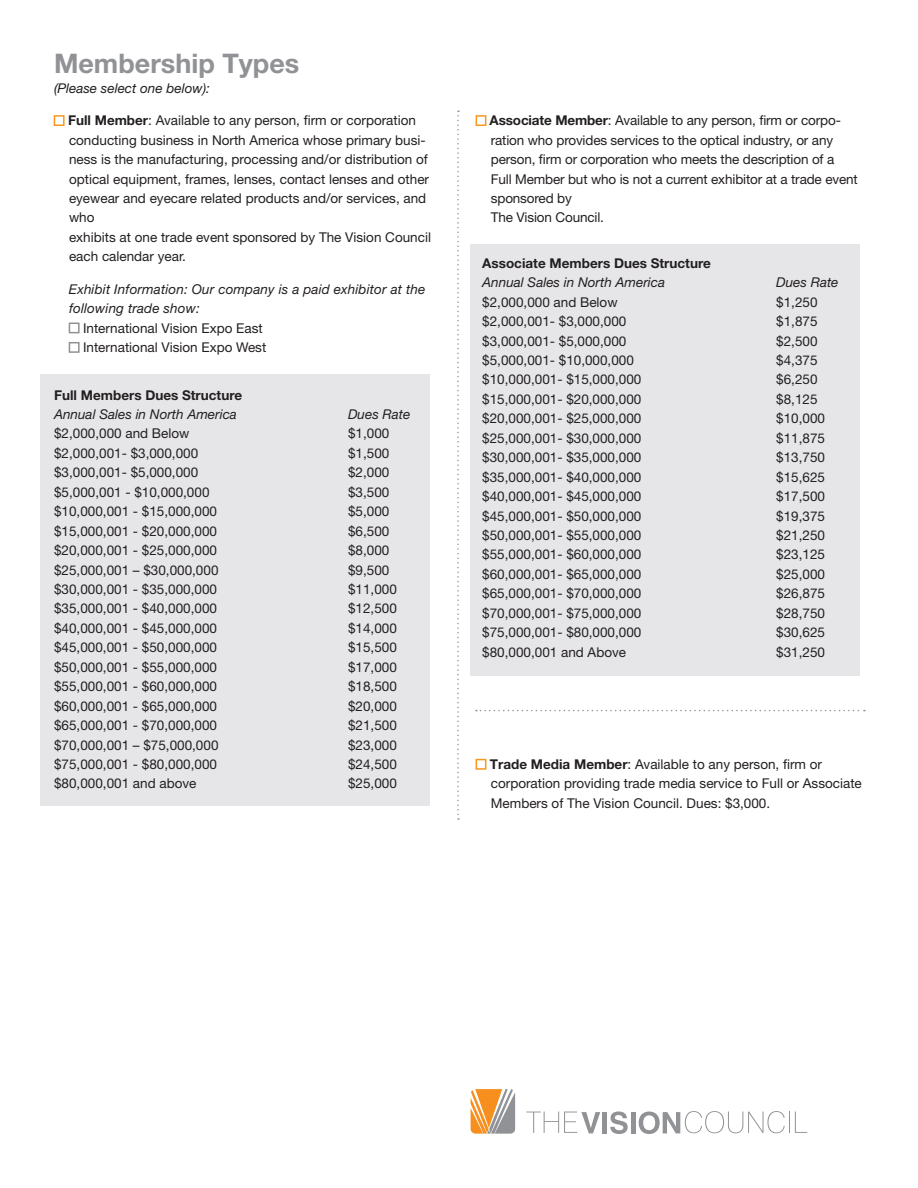
<style>
.page{position:relative;width:918px;height:1188px;background:#fff}
.page>*{position:absolute;margin:0;border:0;box-sizing:border-box;transform-origin:0 0}
.t1{font:700 27px "Helvetica Neue LT Std";color:#919295}
.Body_Copy{font:13.5px "Helvetica Neue LT Std";color:#231f20}
.BC_Square_Bullet_Mul{font:13.5px/19.5px "Helvetica Neue LT Std";color:#231f20}
.BC_Square_Bullet_Mul-2{font:italic 13.5px/19.5px "Helvetica Neue LT Std";letter-spacing:.01em;color:#231f20}
.Body_Copy-2{font:italic 13.5px "Helvetica Neue LT Std";color:#231f20}
.Body_Copy-3{font:700 13.5px "Helvetica Neue LT Std";color:#231f20}
.s1{font-weight:700}
</style>
<div class="page">
<hr style="left:603px;top:1112px;width:4px;height:21px;background:#919295">
<svg style="left:610px;top:1112px;width:18px;height:22px"></svg>
<hr style="left:631px;top:1112px;width:4px;height:21px;background:#919295">
<svg style="left:639px;top:1111px;width:168px;height:23px"></svg>
<svg style="left:526px;top:1112px;width:74px;height:21px"></svg>
<svg style="left:471px;top:1089px;width:44px;height:45px;background:#d6a876"></svg>
<div style="left:40px;top:374px;width:390px;height:432px;background:#e6e6e8"></div>
<div style="left:471px;top:244px;width:389px;height:431px;background:#e6e6e8"></div>
<div style="left:54px;top:115px;width:11px;height:11px;border:2px solid #f7971d"></div>
<div style="left:69px;top:323px;width:11px;height:10px;border:2px solid #919295"></div>
<div style="left:69px;top:342px;width:11px;height:11px;border:2px solid #919295"></div>
<div style="left:476px;top:115px;width:10px;height:11px;border:2px solid #f7971d"></div>
<div style="left:476px;top:759px;width:10px;height:11px;border:2px solid #f7971d"></div>
<svg style="left:457px;top:110px;width:2px;height:710px"></svg>
<svg style="left:476px;top:710px;width:389px;height:1px"></svg>
<p class="t1" style="left:54px;top:47px;width:247px">Membership Types</p>
<p class="BC_Square_Bullet_Mul-2" style="left:54px;top:78px;width:157px">(Please select one below):</p>
<p class="BC_Square_Bullet_Mul" style="left:68px;top:111px;width:365px"><span class="s1">Full Member</span>: Available to any person, firm or corporation conducting business in North America whose primary busi&shy;ness is the manufacturing, processing and/or distribution of optical equipment, frames, lenses, contact lenses and other eyewear and eyecare related products and/or services, and who<br>exhibits at one trade event sponsored by The Vision Council each calendar year.</p>
<p class="BC_Square_Bullet_Mul-2" style="left:69px;top:279px;width:358px">Exhibit Information: Our company is a paid exhibitor at the following trade show:</p>
<p class="BC_Square_Bullet_Mul" style="left:83px;top:318px;width:181px">International Vision Expo East</p>
<p class="BC_Square_Bullet_Mul" style="left:83px;top:337px;width:185px">International Vision Expo West</p>
<p class="Body_Copy-3" style="left:54px;top:386px;width:190px">Full Members Dues Structure</p>
<p class="Body_Copy-2" style="left:54px;top:406px;width:184px">Annual Sales in North America</p>
<p class="Body_Copy-2" style="left:348px;top:406px;width:64px">Dues Rate</p>
<p class="Body_Copy" style="left:54px;top:426px;width:137px">$2,000,000 and Below</p>
<p class="Body_Copy" style="left:348px;top:426px;width:43px">$1,000</p>
<p class="Body_Copy" style="left:54px;top:445px;width:146px">$2,000,001- $3,000,000</p>
<p class="Body_Copy" style="left:348px;top:445px;width:43px">$1,500</p>
<p class="Body_Copy" style="left:54px;top:465px;width:146px">$3,000,001- $5,000,000</p>
<p class="Body_Copy" style="left:348px;top:465px;width:43px">$2,000</p>
<p class="Body_Copy" style="left:54px;top:484px;width:157px">$5,000,001 - $10,000,000</p>
<p class="Body_Copy" style="left:348px;top:484px;width:43px">$3,500</p>
<p class="Body_Copy" style="left:54px;top:503px;width:164px">$10,000,001 - $15,000,000</p>
<p class="Body_Copy" style="left:348px;top:503px;width:43px">$5,000</p>
<p class="Body_Copy" style="left:54px;top:523px;width:164px">$15,000,001 - $20,000,000</p>
<p class="Body_Copy" style="left:348px;top:523px;width:43px">$6,500</p>
<p class="Body_Copy" style="left:54px;top:542px;width:164px">$20,000,001 - $25,000,000</p>
<p class="Body_Copy" style="left:348px;top:542px;width:43px">$8,000</p>
<p class="Body_Copy" style="left:54px;top:562px;width:166px">$25,000,001 – $30,000,000</p>
<p class="Body_Copy" style="left:348px;top:562px;width:43px">$9,500</p>
<p class="Body_Copy" style="left:54px;top:581px;width:164px">$30,000,001 - $35,000,000</p>
<p class="Body_Copy" style="left:348px;top:581px;width:50px">$11,000</p>
<p class="Body_Copy" style="left:54px;top:601px;width:164px">$35,000,001 - $40,000,000</p>
<p class="Body_Copy" style="left:348px;top:601px;width:50px">$12,500</p>
<p class="Body_Copy" style="left:54px;top:620px;width:164px">$40,000,001 - $45,000,000</p>
<p class="Body_Copy" style="left:348px;top:620px;width:50px">$14,000</p>
<p class="Body_Copy" style="left:54px;top:639px;width:164px">$45,000,001 - $50,000,000</p>
<p class="Body_Copy" style="left:348px;top:639px;width:50px">$15,500</p>
<p class="Body_Copy" style="left:54px;top:659px;width:164px">$50,000,001 - $55,000,000</p>
<p class="Body_Copy" style="left:348px;top:659px;width:50px">$17,000</p>
<p class="Body_Copy" style="left:54px;top:678px;width:164px">$55,000,001 - $60,000,000</p>
<p class="Body_Copy" style="left:348px;top:678px;width:50px">$18,500</p>
<p class="Body_Copy" style="left:54px;top:698px;width:164px">$60,000,001 - $65,000,000</p>
<p class="Body_Copy" style="left:348px;top:698px;width:50px">$20,000</p>
<p class="Body_Copy" style="left:54px;top:717px;width:164px">$65,000,001 - $70,000,000</p>
<p class="Body_Copy" style="left:348px;top:717px;width:50px">$21,500</p>
<p class="Body_Copy" style="left:54px;top:737px;width:166px">$70,000,001 – $75,000,000</p>
<p class="Body_Copy" style="left:348px;top:737px;width:50px">$23,000</p>
<p class="Body_Copy" style="left:54px;top:756px;width:164px">$75,000,001 - $80,000,000</p>
<p class="Body_Copy" style="left:348px;top:756px;width:50px">$24,500</p>
<p class="Body_Copy" style="left:54px;top:776px;width:144px">$80,000,001 and above</p>
<p class="Body_Copy" style="left:348px;top:776px;width:50px">$25,000</p>
<p class="BC_Square_Bullet_Mul" style="left:490px;top:111px;width:370px"><span class="s1">Associate Member</span>: Available to any person, firm or corpo&shy;ration who provides services to the optical industry, or any person, firm or corporation who meets the description of a<br>Full Member but who is not a current exhibitor at a trade event sponsored by<br>The Vision Council.</p>
<p class="Body_Copy-3" style="left:482px;top:255px;width:230px">Associate Members Dues Structure</p>
<p class="Body_Copy-2" style="left:482px;top:274px;width:184px">Annual Sales in North America</p>
<p class="Body_Copy-2" style="left:776px;top:274px;width:64px">Dues Rate</p>
<p class="Body_Copy" style="left:482px;top:294px;width:137px">$2,000,000 and Below</p>
<p class="Body_Copy" style="left:776px;top:294px;width:43px">$1,250</p>
<p class="Body_Copy" style="left:482px;top:313px;width:146px">$2,000,001- $3,000,000</p>
<p class="Body_Copy" style="left:776px;top:313px;width:43px">$1,875</p>
<p class="Body_Copy" style="left:482px;top:333px;width:146px">$3,000,001- $5,000,000</p>
<p class="Body_Copy" style="left:776px;top:333px;width:43px">$2,500</p>
<p class="Body_Copy" style="left:482px;top:352px;width:153px">$5,000,001- $10,000,000</p>
<p class="Body_Copy" style="left:776px;top:352px;width:43px">$4,375</p>
<p class="Body_Copy" style="left:482px;top:372px;width:161px">$10,000,001- $15,000,000</p>
<p class="Body_Copy" style="left:776px;top:372px;width:43px">$6,250</p>
<p class="Body_Copy" style="left:482px;top:391px;width:161px">$15,000,001- $20,000,000</p>
<p class="Body_Copy" style="left:776px;top:391px;width:43px">$8,125</p>
<p class="Body_Copy" style="left:482px;top:411px;width:161px">$20,000,001- $25,000,000</p>
<p class="Body_Copy" style="left:776px;top:411px;width:50px">$10,000</p>
<p class="Body_Copy" style="left:482px;top:430px;width:161px">$25,000,001- $30,000,000</p>
<p class="Body_Copy" style="left:776px;top:430px;width:50px">$11,875</p>
<p class="Body_Copy" style="left:482px;top:449px;width:161px">$30,000,001- $35,000,000</p>
<p class="Body_Copy" style="left:776px;top:449px;width:50px">$13,750</p>
<p class="Body_Copy" style="left:482px;top:469px;width:161px">$35,000,001- $40,000,000</p>
<p class="Body_Copy" style="left:776px;top:469px;width:50px">$15,625</p>
<p class="Body_Copy" style="left:482px;top:488px;width:161px">$40,000,001- $45,000,000</p>
<p class="Body_Copy" style="left:776px;top:488px;width:50px">$17,500</p>
<p class="Body_Copy" style="left:482px;top:508px;width:161px">$45,000,001- $50,000,000</p>
<p class="Body_Copy" style="left:776px;top:508px;width:50px">$19,375</p>
<p class="Body_Copy" style="left:482px;top:527px;width:161px">$50,000,001- $55,000,000</p>
<p class="Body_Copy" style="left:776px;top:527px;width:50px">$21,250</p>
<p class="Body_Copy" style="left:482px;top:547px;width:161px">$55,000,001- $60,000,000</p>
<p class="Body_Copy" style="left:776px;top:547px;width:50px">$23,125</p>
<p class="Body_Copy" style="left:482px;top:566px;width:161px">$60,000,001- $65,000,000</p>
<p class="Body_Copy" style="left:776px;top:566px;width:50px">$25,000</p>
<p class="Body_Copy" style="left:482px;top:585px;width:161px">$65,000,001- $70,000,000</p>
<p class="Body_Copy" style="left:776px;top:585px;width:50px">$26,875</p>
<p class="Body_Copy" style="left:482px;top:605px;width:161px">$70,000,001- $75,000,000</p>
<p class="Body_Copy" style="left:776px;top:605px;width:50px">$28,750</p>
<p class="Body_Copy" style="left:482px;top:624px;width:161px">$75,000,001- $80,000,000</p>
<p class="Body_Copy" style="left:776px;top:624px;width:50px">$30,625</p>
<p class="Body_Copy" style="left:482px;top:644px;width:145px">$80,000,001 and Above</p>
<p class="Body_Copy" style="left:776px;top:644px;width:50px">$31,250</p>
<p class="BC_Square_Bullet_Mul" style="left:490px;top:754px;width:374px"><span class="s1">Trade Media Member</span>: Available to any person, firm or corporation providing trade media service to Full or Associate<br>Members of The Vision Council. Dues: $3,000.</p>
</div>
